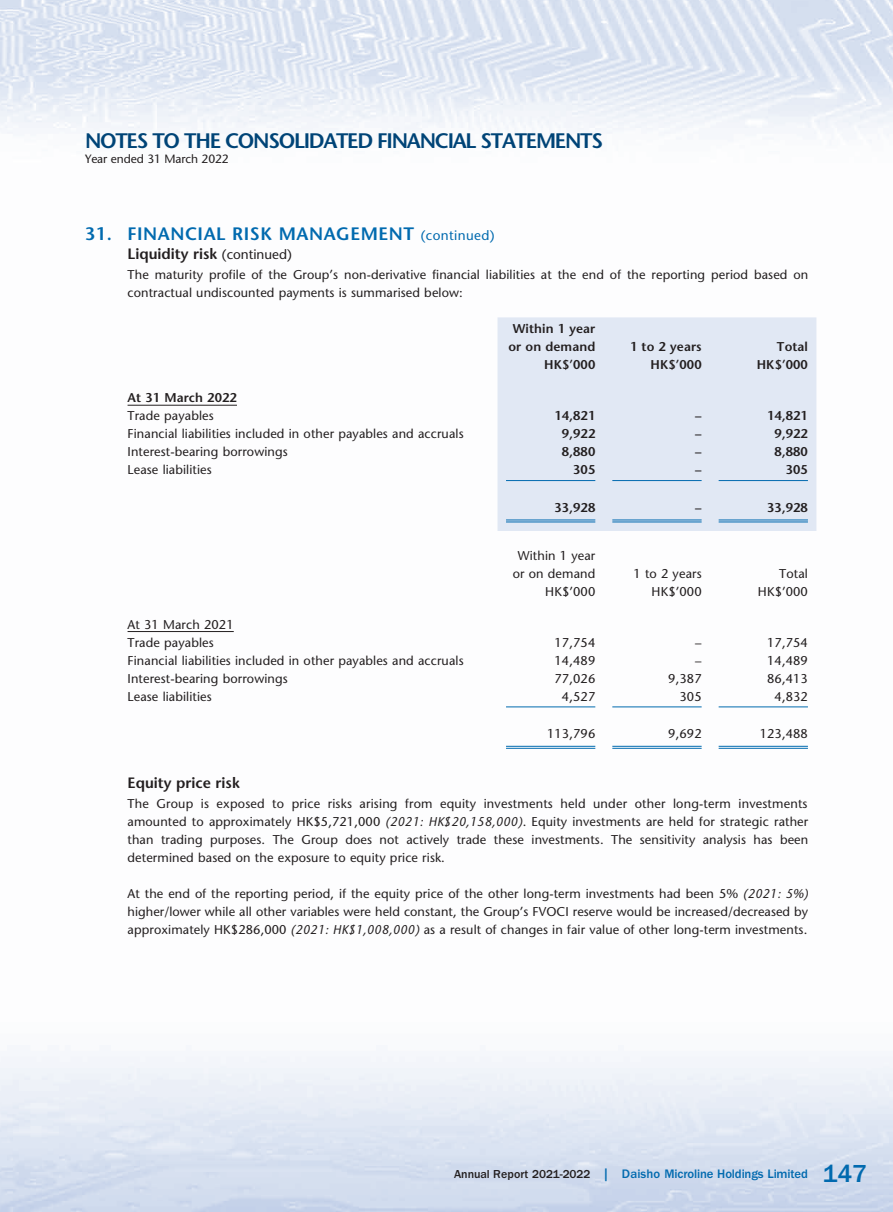
<style>
.page{position:relative;width:893px;height:1212px;background:#fff}
.page>*{position:absolute;margin:0;border:0;box-sizing:border-box;transform-origin:0 0}
.t1{font:600 21px "Stone Sans Std";letter-spacing:-.06em;color:#047}
.t2{font:600 18px "Stone Sans Std";letter-spacing:.03em;color:#016aaf}
.t3{font:600 15px "Stone Sans Std";color:#231f20}
.t4{font:500 12.75px/18px "Stone Sans Std";letter-spacing:.01em;color:#231f20}
.t5{font:600 12.75px/18px "Stone Sans Std";letter-spacing:.01em;color:#231f20;text-align:center}
.t6{font:500 12.75px "ITC Franklin Gothic Std";letter-spacing:-.01em;color:#016aaf}
.t7{font:500 12px "Stone Sans Std";letter-spacing:-.01em;color:#231f20}
.s1{font-weight:500;font-size:13.5px}
.s2{font-style:italic}
.s3{font-size:12px;color:#231f20}
.s4{font-size:25.5px}
</style>
<div class="page">
<img style="left:0;top:0;width:893px;height:1212px">
<div style="left:497px;top:317px;width:319px;height:214px;background:#e1e8f4"></div>
<hr style="left:128px;top:405px;width:109px;height:1px;background:#231f20">
<hr style="left:506px;top:480px;width:89px;height:1px;background:#016aaf">
<hr style="left:612px;top:480px;width:90px;height:1px;background:#016aaf">
<hr style="left:719px;top:480px;width:89px;height:1px;background:#016aaf">
<hr style="left:506px;top:519px;width:89px;height:1px;background:#016aaf">
<hr style="left:506px;top:521px;width:89px;height:1px;background:#016aaf">
<hr style="left:612px;top:519px;width:90px;height:1px;background:#016aaf">
<hr style="left:612px;top:521px;width:90px;height:1px;background:#016aaf">
<hr style="left:719px;top:519px;width:89px;height:1px;background:#016aaf">
<hr style="left:719px;top:521px;width:89px;height:1px;background:#016aaf">
<hr style="left:128px;top:631px;width:106px;height:1px;background:#231f20">
<hr style="left:506px;top:706px;width:89px;height:1px;background:#016aaf">
<hr style="left:612px;top:706px;width:90px;height:1px;background:#016aaf">
<hr style="left:719px;top:706px;width:89px;height:1px;background:#016aaf">
<hr style="left:506px;top:746px;width:89px;height:1px;background:#016aaf">
<hr style="left:506px;top:748px;width:89px;height:1px;background:#016aaf">
<hr style="left:612px;top:746px;width:90px;height:1px;background:#016aaf">
<hr style="left:612px;top:748px;width:90px;height:1px;background:#016aaf">
<hr style="left:719px;top:746px;width:89px;height:1px;background:#016aaf">
<hr style="left:719px;top:748px;width:89px;height:1px;background:#016aaf">
<h1 class="t1" style="left:85px;top:128px;width:519px">NOTES TO THE CONSOLIDATED FINANCIAL STATEMENTS</h1>
<p class="t7" style="left:85px;top:151px;width:145px">Year ended 31 March 2022</p>
<h2 class="t2" style="left:85px;top:223px;width:411px">31. FINANCIAL RISK MANAGEMENT <span class="s1">(continued)</span></h2>
<p class="t3" style="left:128px;top:245px;width:166px">Liquidity risk <span class="s1">(continued)</span></p>
<p class="t4" style="left:128px;top:266px;width:682px">The maturity profile of the Group’s non-derivative financial liabilities at the end of the reporting period based on contractual undiscounted payments is summarised below:</p>
<p class="t5" style="left:508px;top:320px;width:89px">Within 1 year or on demand</p>
<p class="t5" style="left:630px;top:338px;width:73px">1 to 2 years</p>
<p class="t5" style="left:777px;top:338px;width:32px">Total</p>
<p class="t5" style="left:544px;top:356px;width:53px">HK$’000</p>
<p class="t5" style="left:650px;top:356px;width:53px">HK$’000</p>
<p class="t5" style="left:757px;top:356px;width:53px">HK$’000</p>
<p class="t5" style="left:128px;top:389px;width:111px">At 31 March 2022</p>
<p class="t4" style="left:128px;top:407px;width:88px">Trade payables</p>
<p class="t5" style="left:554px;top:407px;width:42px">14,821</p>
<p class="t5" style="left:695px;top:407px;width:8px">–</p>
<p class="t5" style="left:767px;top:407px;width:42px">14,821</p>
<p class="t4" style="left:128px;top:425px;width:338px">Financial liabilities included in other payables and accruals</p>
<p class="t5" style="left:562px;top:425px;width:35px">9,922</p>
<p class="t5" style="left:695px;top:425px;width:8px">–</p>
<p class="t5" style="left:774px;top:425px;width:35px">9,922</p>
<p class="t4" style="left:128px;top:443px;width:162px">Interest-bearing borrowings</p>
<p class="t5" style="left:562px;top:443px;width:35px">8,880</p>
<p class="t5" style="left:695px;top:443px;width:8px">–</p>
<p class="t5" style="left:774px;top:443px;width:35px">8,880</p>
<p class="t4" style="left:128px;top:461px;width:86px">Lease liabilities</p>
<p class="t5" style="left:573px;top:461px;width:24px">305</p>
<p class="t5" style="left:695px;top:461px;width:8px">–</p>
<p class="t5" style="left:786px;top:461px;width:24px">305</p>
<p class="t5" style="left:554px;top:498px;width:42px">33,928</p>
<p class="t5" style="left:695px;top:498px;width:8px">–</p>
<p class="t5" style="left:767px;top:498px;width:42px">33,928</p>
<p class="t4" style="left:513px;top:546px;width:84px;text-align:center">Within 1 year or on demand</p>
<p class="t4" style="left:633px;top:564px;width:70px">1 to 2 years</p>
<p class="t4" style="left:779px;top:564px;width:30px">Total</p>
<p class="t4" style="left:128px;top:615px;width:108px">At 31 March 2021<br>Trade payables</p>
<p class="t4" style="left:545px;top:582px;width:52px">HK$’000</p>
<p class="t4" style="left:652px;top:582px;width:52px">HK$’000</p>
<p class="t4" style="left:758px;top:582px;width:52px">HK$’000</p>
<p class="t4" style="left:554px;top:633px;width:42px">17,754</p>
<p class="t4" style="left:695px;top:633px;width:8px">–</p>
<p class="t4" style="left:767px;top:633px;width:42px">17,754</p>
<p class="t4" style="left:128px;top:651px;width:338px">Financial liabilities included in other payables and accruals</p>
<p class="t4" style="left:554px;top:651px;width:42px">14,489</p>
<p class="t4" style="left:695px;top:651px;width:8px">–</p>
<p class="t4" style="left:767px;top:651px;width:42px">14,489</p>
<p class="t4" style="left:128px;top:669px;width:162px">Interest-bearing borrowings</p>
<p class="t4" style="left:554px;top:669px;width:42px">77,026</p>
<p class="t4" style="left:668px;top:669px;width:35px">9,387</p>
<p class="t4" style="left:767px;top:669px;width:42px">86,413</p>
<p class="t4" style="left:128px;top:687px;width:86px">Lease liabilities</p>
<p class="t4" style="left:562px;top:687px;width:35px">4,527</p>
<p class="t4" style="left:679px;top:687px;width:24px">305</p>
<p class="t4" style="left:775px;top:687px;width:35px">4,832</p>
<p class="t4" style="left:547px;top:725px;width:50px">113,796</p>
<p class="t4" style="left:668px;top:725px;width:35px">9,692</p>
<p class="t4" style="left:760px;top:725px;width:50px">123,488</p>
<p class="t3" style="left:128px;top:773px;width:114px">Equity price risk</p>
<p class="t4" style="left:128px;top:795px;width:682px;text-align:justify">The Group is exposed to price risks arising from equity investments held under other long-term investments amounted to approximately HK$5,721,000 <span class="s2">(2021: HK$20,158,000)</span>. Equity investments are held for strategic rather than trading purposes. The Group does not actively trade these investments. The sensitivity analysis has been determined based on the exposure to equity price risk.</p>
<p class="t4" style="left:128px;top:885px;width:682px;text-align:justify">At the end of the reporting period, if the equity price of the other long-term investments had been 5% <span class="s2">(2021: 5%) </span>higher/lower while all other variables were held constant, the Group’s FVOCI reserve would be increased/decreased by approximately HK$286,000 <span class="s2">(2021: HK$1,008,000)</span> as a result of changes in fair value of other long-term investments.</p>
<p class="t6" style="left:454px;top:1167px;width:415px"><span class="s3">Annual Report 2021-2022</span> | Daisho Microline Holdings Limited <span class="s4">147</span></p>
</div>
